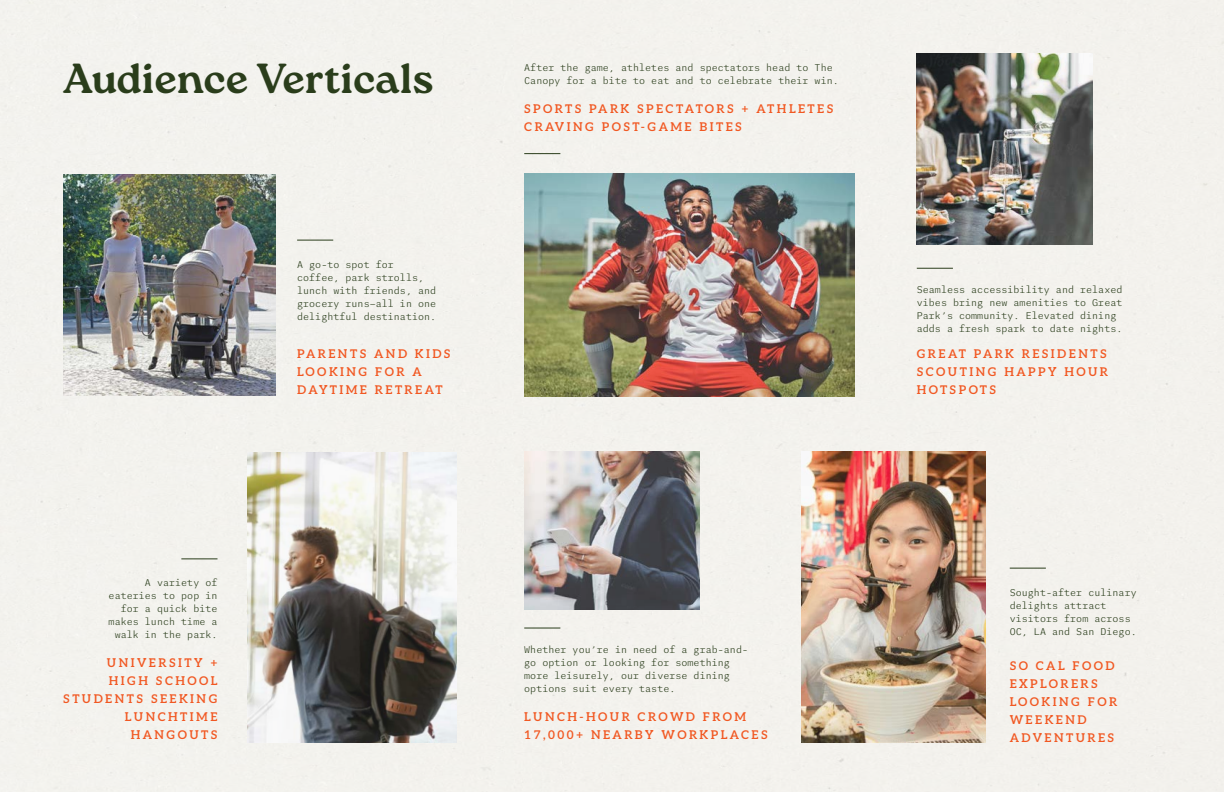
<style>
.page{position:relative;width:1224px;height:792px;background:#f3f2ed}
.page>*{position:absolute;margin:0;border:0;box-sizing:border-box;transform-origin:0 0}
.t1{font:700 42px "Roca";color:#2a3d1b}
.t2{font:600 12px/18px "Aleo";letter-spacing:.2em;color:#f15822}
.t3{font:100 10px/13px "Iki Mono VF";letter-spacing:.005em;color:#2a3d1b}
</style>
<div class="page">
<img style="left:248px;top:452px;width:209px;height:290px">
<img style="left:524px;top:452px;width:176px;height:158px">
<img style="left:917px;top:53px;width:175px;height:192px">
<img style="left:801px;top:452px;width:185px;height:290px">
<img style="left:524px;top:174px;width:331px;height:222px">
<hr style="left:297px;top:240px;width:36px;height:1px;background:#2a3d1b">
<hr style="left:524px;top:153px;width:36px;height:1px;background:#2a3d1b">
<hr style="left:1010px;top:568px;width:36px;height:1px;background:#2a3d1b">
<hr style="left:181px;top:558px;width:37px;height:1px;background:#2a3d1b">
<hr style="left:524px;top:628px;width:36px;height:1px;background:#2a3d1b">
<hr style="left:917px;top:268px;width:36px;height:1px;background:#2a3d1b">
<img style="left:63px;top:174px;width:212px;height:222px">
<h1 class="t1" style="left:63px;top:54px;width:372px">Audience Verticals</h1>
<p class="t3" style="left:297px;top:258px;width:141px">A go-to spot for coffee, park strolls, lunch with friends, and grocery runs—all in one delightful destination.</p>
<p class="t3" style="left:109px;top:576px;width:110px;text-align:right">A variety of eateries to pop in for a quick bite makes lunch time a walk in the park.</p>
<p class="t2" style="left:63px;top:654px;width:156px;text-align:right">UNIVERSITY +<br>HIGH SCHOOL<br>STUDENTS SEEKING<br>LUNCHTIME<br>HANGOUTS</p>
<p class="t2" style="left:297px;top:344px;width:155px">PARENTS AND KIDS<br>LOOKING FOR A<br>DAYTIME RETREAT</p>
<p class="t3" style="left:524px;top:61px;width:316px">After the game, athletes and spectators head to The<br>Canopy for a bite to eat and to celebrate their win.</p>
<p class="t2" style="left:524px;top:99px;width:311px">SPORTS PARK SPECTATORS + ATHLETES<br>CRAVING POST-GAME BITES</p>
<p class="t3" style="left:524px;top:643px;width:225px">Whether you’re in need of a grab-and&shy;go option or looking for something more leisurely, our diverse dining options suit every taste.</p>
<p class="t2" style="left:524px;top:708px;width:245px">LUNCH-HOUR CROWD FROM<br>17,000+ NEARBY WORKPLACES</p>
<p class="t3" style="left:917px;top:283px;width:207px">Seamless accessibility and relaxed vibes bring new amenities to Great Park’s community. Elevated dining adds a fresh spark to date nights.</p>
<p class="t2" style="left:917px;top:344px;width:193px;text-align:justify">GREAT PARK RESIDENTS SCOUTING HAPPY HOUR HOTSPOTS</p>
<p class="t3" style="left:1010px;top:586px;width:129px">Sought-after culinary delights attract visitors from across<br>OC, LA and San Diego.</p>
<p class="t2" style="left:1010px;top:656px;width:109px">SO CAL FOOD<br>EXPLORERS<br>LOOKING FOR<br>WEEKEND<br>ADVENTURES</p>
</div>
